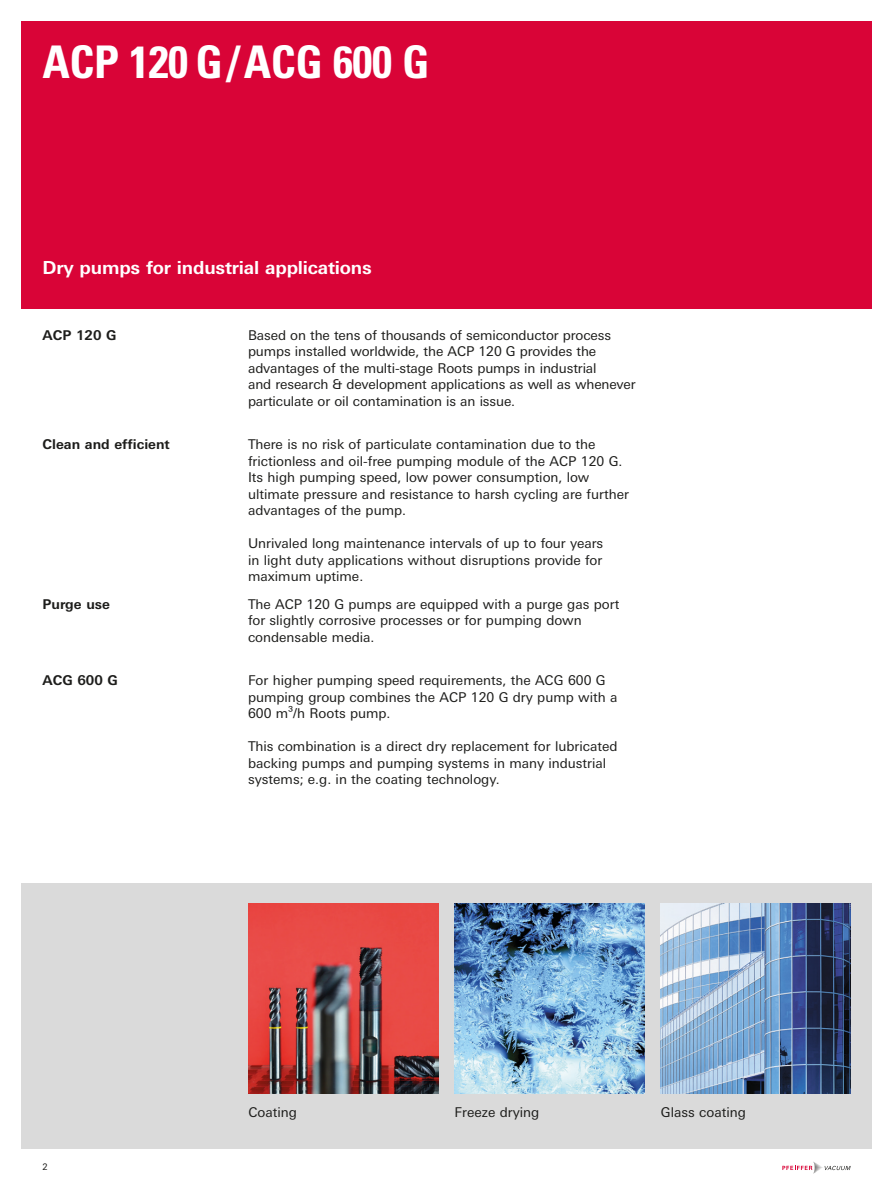
<style>
.page{position:relative;width:893px;height:1191px;background:#fff}
.page>*{position:absolute;margin:0;border:0;box-sizing:border-box;transform-origin:0 0}
.t1{font:700 condensed 45px "Univers";letter-spacing:-.01em;color:#fff}
.t2{font:700 18px "Univers Next W1 G";letter-spacing:-.01em;color:#fff}
.t3{font:13.5px/16.5px "Univers Next W1 G";color:#1d1d1b}
.t4{font:700 13.5px "Univers Next W1 G";color:#1d1d1b}
.t5{font:9px "Univers Next W1 G";color:#1d1d1b}
</style>
<div class="page">
<svg style="left:782px;top:1161px;width:69px;height:12px"></svg>
<div style="left:21px;top:21px;width:851px;height:287px;background:#d90437"></div>
<div style="left:21px;top:882px;width:851px;height:266px;background:#dadada"></div>
<img style="left:661px;top:904px;width:189px;height:189px">
<img style="left:455px;top:904px;width:189px;height:189px">
<img style="left:249px;top:904px;width:189px;height:189px">
<h1 class="t1" style="left:43px;top:35px;width:389px">ACP 120 G / ACG 600 G</h1>
<h2 class="t2" style="left:43px;top:256px;width:331px">Dry pumps for industrial applications</h2>
<p class="t4" style="left:43px;top:327px;width:76px">ACP 120 G</p>
<p class="t3" style="left:248px;top:327px;width:389px">Based on the tens of thousands of semiconductor process pumps installed worldwide, the ACP 120 G provides the advantages of the multi-stage Roots pumps in industrial<br>and research &amp; development applications as well as whenever particulate or oil contamination is an issue.</p>
<p class="t4" style="left:43px;top:436px;width:129px">Clean and efficient</p>
<p class="t3" style="left:248px;top:436px;width:382px">There is no risk of particulate contamination due to the frictionless and oil-free pumping module of the ACP 120 G.<br>Its high pumping speed, low power consumption, low ultimate pressure and resistance to harsh cycling are further advantages of the pump.</p>
<p class="t3" style="left:248px;top:535px;width:357px;text-align:justify">Unrivaled long maintenance intervals of up to four years in light duty applications without disruptions provide for maximum uptime.</p>
<p class="t4" style="left:43px;top:595px;width:69px">Purge use</p>
<p class="t3" style="left:248px;top:595px;width:373px">The ACP 120 G pumps are equipped with a purge gas port for slightly corrosive processes or for pumping down condensable media.</p>
<p class="t4" style="left:43px;top:672px;width:77px">ACG 600 G</p>
<p class="t3" style="left:248px;top:672px;width:371px">For higher pumping speed requirements, the ACG 600 G pumping group combines the ACP 120 G dry pump with a<br>600 m³/h Roots pump.</p>
<p class="t3" style="left:248px;top:738px;width:371px">This combination is a direct dry replacement for lubricated backing pumps and pumping systems in many industrial systems; e.g. in the coating technology.</p>
<p class="t5" style="left:43px;top:1161px;width:7px">2</p>
<p class="t3" style="left:248px;top:1104px;width:50px">Coating</p>
<p class="t3" style="left:455px;top:1104px;width:86px">Freeze drying</p>
<p class="t3" style="left:661px;top:1104px;width:87px">Glass coating</p>
</div>
